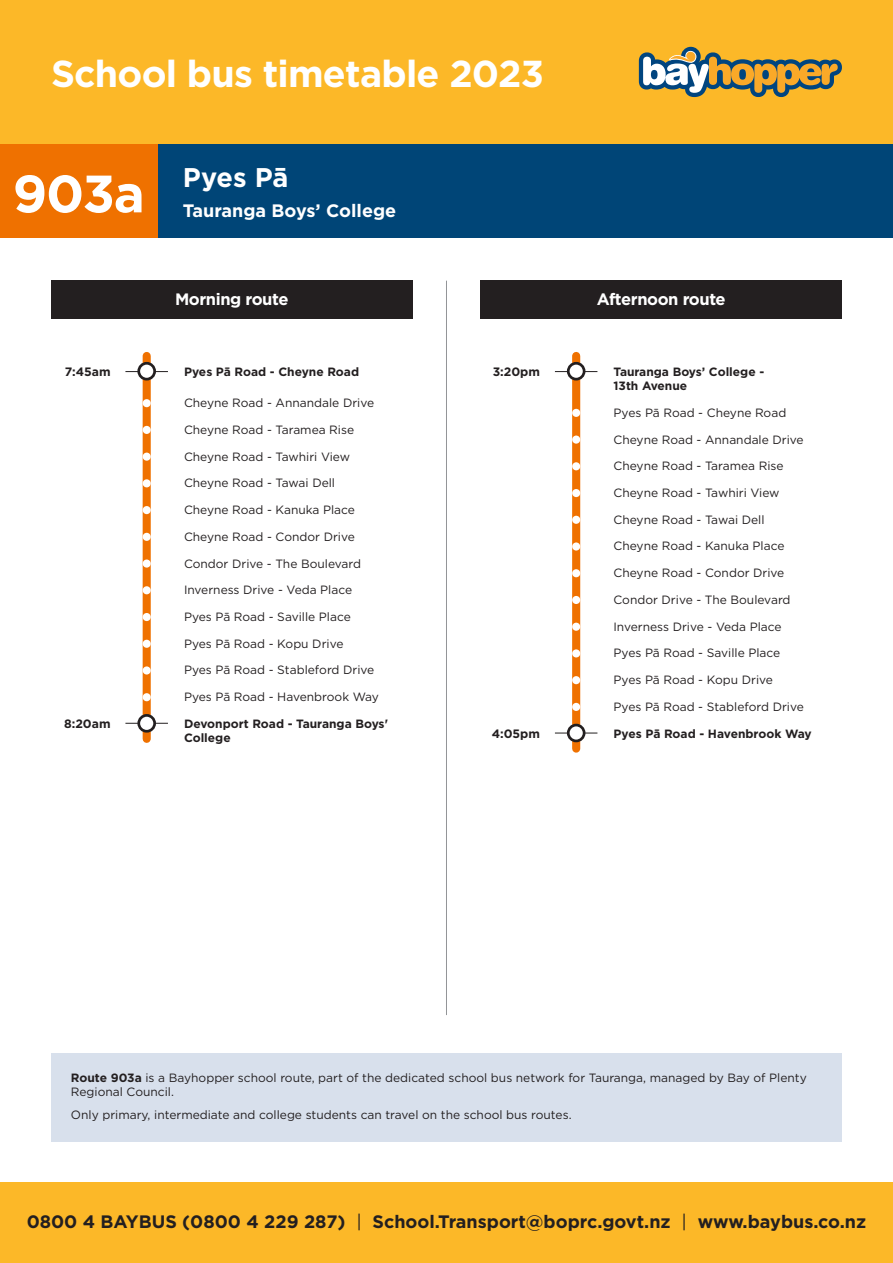
<style>
.page{position:relative;width:893px;height:1263px;background:#fff}
.page>*{position:absolute;margin:0;border:0;box-sizing:border-box;transform-origin:0 0}
.t1{font:700 52.5px "Gotham";color:#fff}
.t2{font:700 37.5px "Gotham";letter-spacing:-.02em;color:#fff}
.t3{font:700 27px "Gotham";letter-spacing:-.005em;color:#fff}
.t4{font:700 18px "Gotham";color:#231f20}
.t5{font:700 18px "Gotham";color:#fff}
.t6{font:700 16.5px "Gotham";letter-spacing:-.025em;color:#fff}
.t7{font:700 12.15px "Gotham";color:#231f20}
.t8{font:12px/14.4px "Gotham";color:#231f20}
.t9{font:700 12px/14.4px "Gotham";color:#231f20}
.s1{font-weight:700}
.s2{font-weight:400}
</style>
<div class="page">
<hr style="left:125px;top:723px;width:43px;height:1px;background:#231f20">
<hr style="left:555px;top:733px;width:42px;height:1px;background:#231f20">
<hr style="left:125px;top:371px;width:43px;height:1px;background:#231f20">
<div style="left:0;top:0;width:893px;height:145px;background:#fcb828"></div>
<div style="left:0;top:1182px;width:893px;height:81px;background:#fcb828"></div>
<div style="left:0;top:145px;width:893px;height:93px;background:#004577"></div>
<div style="left:0;top:145px;width:157px;height:93px;background:#ef7100"></div>
<svg style="left:639px;top:47px;width:203px;height:50px"></svg>
<div style="left:143px;top:356px;width:8px;height:383px;background:#ef7100"></div>
<div style="left:139px;top:363px;width:16px;height:16px;background:#fff;border-radius:50%"></div>
<div style="left:137px;top:362px;width:19px;height:18px;border:3px solid #231f20;border-radius:50%"></div>
<div style="left:143px;top:399px;width:8px;height:8px;background:#fff;border-radius:50%"></div>
<div style="left:143px;top:426px;width:8px;height:8px;background:#fff;border-radius:50%"></div>
<div style="left:143px;top:453px;width:8px;height:8px;background:#fff;border-radius:50%"></div>
<div style="left:143px;top:479px;width:8px;height:8px;background:#fff;border-radius:50%"></div>
<div style="left:143px;top:506px;width:8px;height:8px;background:#fff;border-radius:50%"></div>
<div style="left:143px;top:533px;width:8px;height:8px;background:#fff;border-radius:50%"></div>
<div style="left:143px;top:559px;width:8px;height:9px;background:#fff;border-radius:50%"></div>
<div style="left:143px;top:586px;width:8px;height:8px;background:#fff;border-radius:50%"></div>
<div style="left:143px;top:613px;width:8px;height:8px;background:#fff;border-radius:50%"></div>
<div style="left:143px;top:640px;width:8px;height:8px;background:#fff;border-radius:50%"></div>
<div style="left:143px;top:666px;width:8px;height:8px;background:#fff;border-radius:50%"></div>
<div style="left:143px;top:693px;width:8px;height:8px;background:#fff;border-radius:50%"></div>
<div style="left:139px;top:715px;width:16px;height:16px;background:#fff;border-radius:50%"></div>
<div style="left:137px;top:714px;width:19px;height:19px;border:3px solid #231f20;border-radius:50%"></div>
<hr style="left:446px;top:281px;width:1px;height:734px;background:#939598">
<div style="left:51px;top:281px;width:361px;height:38px;background:#231f20"></div>
<div style="left:480px;top:281px;width:362px;height:38px;background:#231f20"></div>
<hr style="left:555px;top:371px;width:42px;height:1px;background:#231f20">
<div style="left:572px;top:356px;width:8px;height:393px;background:#ef7100"></div>
<div style="left:568px;top:363px;width:16px;height:16px;background:#fff;border-radius:50%"></div>
<div style="left:567px;top:362px;width:18px;height:18px;border:3px solid #231f20;border-radius:50%"></div>
<div style="left:572px;top:409px;width:8px;height:8px;background:#fff;border-radius:50%"></div>
<div style="left:572px;top:435px;width:8px;height:9px;background:#fff;border-radius:50%"></div>
<div style="left:572px;top:462px;width:8px;height:8px;background:#fff;border-radius:50%"></div>
<div style="left:572px;top:489px;width:8px;height:8px;background:#fff;border-radius:50%"></div>
<div style="left:572px;top:516px;width:8px;height:8px;background:#fff;border-radius:50%"></div>
<div style="left:572px;top:542px;width:8px;height:9px;background:#fff;border-radius:50%"></div>
<div style="left:572px;top:569px;width:8px;height:8px;background:#fff;border-radius:50%"></div>
<div style="left:572px;top:596px;width:8px;height:8px;background:#fff;border-radius:50%"></div>
<div style="left:572px;top:623px;width:8px;height:8px;background:#fff;border-radius:50%"></div>
<div style="left:572px;top:649px;width:8px;height:8px;background:#fff;border-radius:50%"></div>
<div style="left:572px;top:676px;width:8px;height:8px;background:#fff;border-radius:50%"></div>
<div style="left:572px;top:703px;width:8px;height:8px;background:#fff;border-radius:50%"></div>
<div style="left:568px;top:725px;width:16px;height:16px;background:#fff;border-radius:50%"></div>
<div style="left:567px;top:724px;width:18px;height:18px;border:3px solid #231f20;border-radius:50%"></div>
<div style="left:51px;top:1053px;width:791px;height:88px;background:#d8e0ec"></div>
<p class="t2" style="left:51px;top:49px;width:495px">School bus timetable 2023</p>
<p class="t1" style="left:13px;top:159px;width:134px">903a</p>
<p class="t3" style="left:183px;top:160px;width:107px">Pyes Pā</p>
<p class="t5" style="left:183px;top:199px;width:215px">Tauranga Boys’ College</p>
<p class="t6" style="left:175px;top:288px;width:115px">Morning route</p>
<p class="t6" style="left:597px;top:288px;width:130px">Afternoon route</p>
<p class="t7" style="left:65px;top:364px;width:47px">7:45am</p>
<p class="t9" style="left:184px;top:364px;width:177px">Pyes Pā Road - Cheyne Road</p>
<p class="t8" style="left:184px;top:395px;width:192px">Cheyne Road - Annandale Drive</p>
<p class="t8" style="left:184px;top:422px;width:172px">Cheyne Road - Taramea Rise</p>
<p class="t8" style="left:184px;top:449px;width:168px">Cheyne Road - Tawhiri View</p>
<p class="t8" style="left:184px;top:476px;width:153px">Cheyne Road - Tawai Dell</p>
<p class="t8" style="left:184px;top:502px;width:172px">Cheyne Road - Kanuka Place</p>
<p class="t8" style="left:184px;top:529px;width:172px">Cheyne Road - Condor Drive</p>
<p class="t8" style="left:184px;top:556px;width:179px">Condor Drive - The Boulevard</p>
<p class="t8" style="left:184px;top:583px;width:170px">Inverness Drive - Veda Place</p>
<p class="t8" style="left:184px;top:609px;width:168px">Pyes Pā Road - Saville Place</p>
<p class="t8" style="left:184px;top:636px;width:161px">Pyes Pā Road - Kopu Drive</p>
<p class="t8" style="left:184px;top:663px;width:192px">Pyes Pā Road - Stableford Drive</p>
<p class="t8" style="left:184px;top:689px;width:197px">Pyes Pā Road - Havenbrook Way</p>
<p class="t7" style="left:64px;top:716px;width:48px">8:20am</p>
<p class="t9" style="left:184px;top:716px;width:206px">Devonport Road - Tauranga Boys'<br>College</p>
<p class="t7" style="left:493px;top:364px;width:49px">3:20pm</p>
<p class="t9" style="left:613px;top:364px;width:152px">Tauranga Boys’ College -<br>13th Avenue</p>
<p class="t8" style="left:613px;top:405px;width:174px">Pyes Pā Road - Cheyne Road</p>
<p class="t8" style="left:613px;top:432px;width:192px">Cheyne Road - Annandale Drive</p>
<p class="t8" style="left:613px;top:459px;width:172px">Cheyne Road - Taramea Rise</p>
<p class="t8" style="left:613px;top:485px;width:168px">Cheyne Road - Tawhiri View</p>
<p class="t8" style="left:613px;top:512px;width:153px">Cheyne Road - Tawai Dell</p>
<p class="t8" style="left:613px;top:539px;width:172px">Cheyne Road - Kanuka Place</p>
<p class="t8" style="left:613px;top:565px;width:172px">Cheyne Road - Condor Drive</p>
<p class="t8" style="left:613px;top:592px;width:179px">Condor Drive - The Boulevard</p>
<p class="t8" style="left:613px;top:619px;width:170px">Inverness Drive - Veda Place</p>
<p class="t8" style="left:613px;top:646px;width:168px">Pyes Pā Road - Saville Place</p>
<p class="t8" style="left:613px;top:672px;width:161px">Pyes Pā Road - Kopu Drive</p>
<p class="t8" style="left:613px;top:699px;width:192px">Pyes Pā Road - Stableford Drive</p>
<p class="t7" style="left:492px;top:725px;width:50px">4:05pm</p>
<p class="t9" style="left:613px;top:726px;width:200px">Pyes Pā Road - Havenbrook Way</p>
<p class="t8" style="left:71px;top:1070px;width:737px"><span class="s1">Route 903a</span> is a Bayhopper school route, part of the dedicated school bus network for Tauranga, managed by Bay of Plenty<br>Regional Council.</p>
<p class="t8" style="left:71px;top:1107px;width:502px">Only primary, intermediate and college students can travel on the school bus routes.</p>
<p class="t4" style="left:27px;top:1210px;width:841px">0800 4 BAYBUS (0800 4 229 287) <span class="s2">|</span> School.Transport@boprc.govt.nz <span class="s2">|</span> www.baybus.co.nz</p>
</div>
